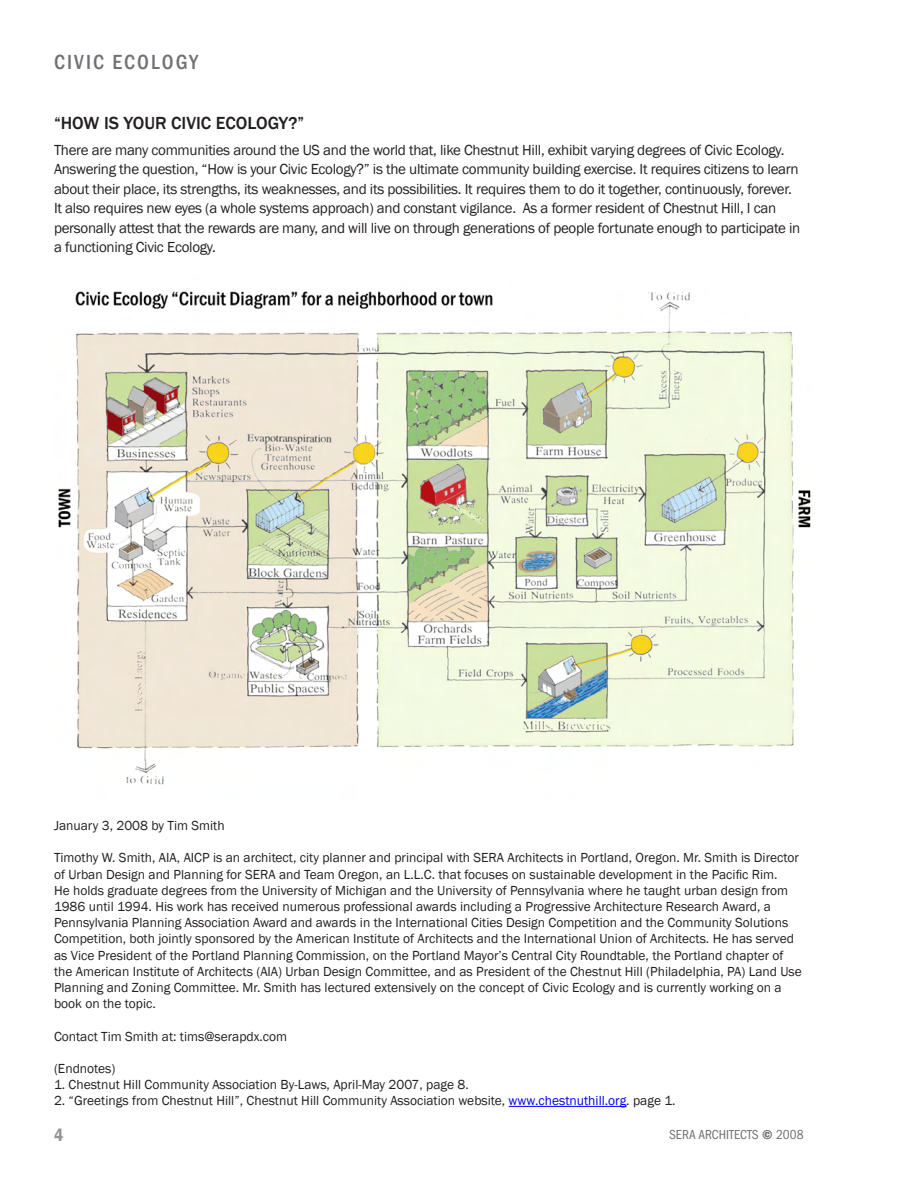
<style>
.page{position:relative;width:918px;height:1188px;background:#fff}
.page>*{position:absolute;margin:0;border:0;box-sizing:border-box;transform-origin:0 0}
.t1{font:500 condensed 21px "Franklin Gothic";letter-spacing:.1em;color:#717074}
._2_1_Head_1{font:500 18px "Franklin Gothic";color:#231f20}
.t2{font:600 condensed 18px "Franklin Gothic";color:#939598}
._1_1_-_copy_text{font:15px/19.5px "Franklin Gothic";letter-spacing:-.02em;color:#231f20}
._3_1_Caption{font:13.5px/16.2px "Franklin Gothic";color:#231f20}
.t3{font:condensed 13.5px "ITC Franklin Gothic Std";color:#717074}
.s1{color:#00f}
.s2{font-family:"Franklin Gothic";font-weight:800;font-stretch:normal}
</style>
<div class="page">
<hr style="left:509px;top:1106px;width:117px;height:1px;background:#00f">
<img style="left:58px;top:291px;width:753px;height:494px">
<h1 class="t1" style="left:54px;top:48px;width:146px">CIVIC ECOLOGY</h1>
<p class="_2_1_Head_1" style="left:54px;top:112px;width:252px">“HOW IS YOUR CIVIC ECOLOGY?”</p>
<p class="_1_1_-_copy_text" style="left:54px;top:140px;width:748px">There are many communities around the US and the world that, like Chestnut Hill, exhibit varying degrees of Civic Ecology.<br>Answering the question, “How is your Civic Ecology?” is the ultimate community building exercise. It requires citizens to learn about their place, its strengths, its weaknesses, and its possibilities. It requires them to do it together, continuously, forever.<br>It also requires new eyes (a whole systems approach) and constant vigilance. As a former resident of Chestnut Hill, I can personally attest that the rewards are many, and will live on through generations of people fortunate enough to participate in a functioning Civic Ecology.</p>
<p class="_3_1_Caption" style="left:54px;top:818px;width:172px">January 3, 2008 by Tim Smith</p>
<p class="_3_1_Caption" style="left:54px;top:850px;width:749px">Timothy W. Smith, AIA, AICP is an architect, city planner and principal with SERA Architects in Portland, Oregon. Mr. Smith is Director of Urban Design and Planning for SERA and Team Oregon, an L.L.C. that focuses on sustainable development in the Pacific Rim.<br>He holds graduate degrees from the University of Michigan and the University of Pennsylvania where he taught urban design from 1986 until 1994. His work has received numerous professional awards including a Progressive Architecture Research Award, a Pennsylvania Planning Association Award and awards in the International Cities Design Competition and the Community Solutions Competition, both jointly sponsored by the American Institute of Architects and the International Union of Architects. He has served as Vice President of the Portland Planning Commission, on the Portland Mayor’s Central City Roundtable, the Portland chapter of the American Institute of Architects (AIA) Urban Design Committee, and as President of the Chestnut Hill (Philadelphia, PA) Land Use Planning and Zoning Committee. Mr. Smith has lectured extensively on the concept of Civic Ecology and is currently working on a book on the topic.</p>
<p class="_3_1_Caption" style="left:54px;top:1028px;width:235px">Contact Tim Smith at: tims@serapdx.com</p>
<p class="_3_1_Caption" style="left:54px;top:1061px;width:63px">(Endnotes)</p>
<p class="_3_1_Caption" style="left:54px;top:1077px;width:416px">1. Chestnut Hill Community Association By-Laws, April-May 2007, page 8.</p>
<p class="_3_1_Caption" style="left:54px;top:1093px;width:623px">2. “Greetings from Chestnut Hill”, Chestnut Hill Community Association website, <span class="s1">www.chestnuthill.org</span>. page 1.</p>
<p class="t3" style="left:669px;top:1127px;width:136px">SERA ARCHITECTS <span class="s2">©</span> 2008</p>
<h2 class="t2" style="left:54px;top:1122px;width:11px">4</h2>
</div>
